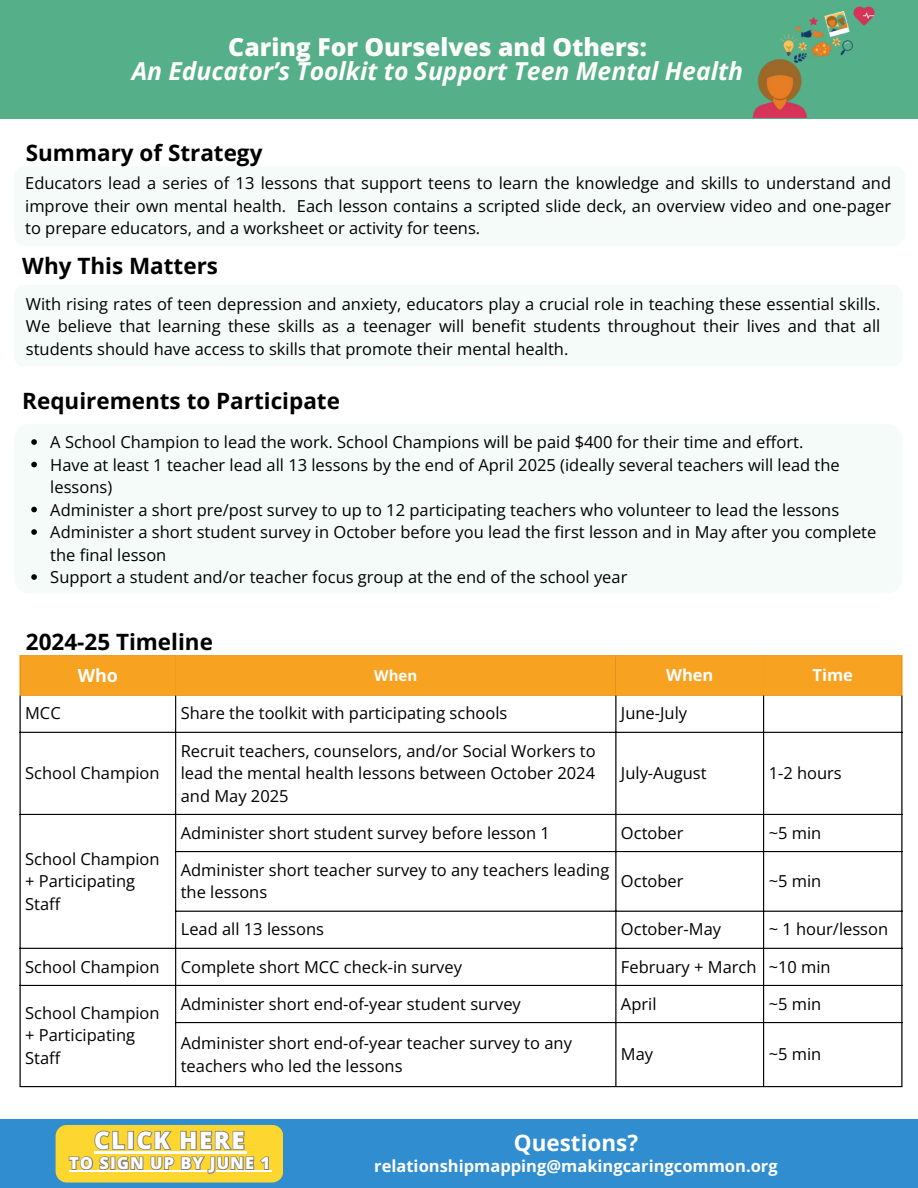
<style>
.page{position:relative;width:918px;height:1188px;background:#fff}
.page>*{position:absolute;margin:0;border:0;box-sizing:border-box;transform-origin:0 0}
.t1{font:italic 700 24.75px/24.8px "Open Sans";color:#fefdfd;text-align:center}
.t2{font:800 24px "Open Sans";letter-spacing:.065em;color:#fff}
.t3{font:700 22.5px "Open Sans";color:#000}
.t4{font:700 22.5px "Open Sans";color:#fff}
.t5{font:700 18px "Open Sans";color:#fff}
.t6{font:16.5px/22.5px "Open Sans";color:#000}
.t7{font:700 16.5px "Open Sans";color:#fff}
.t8{font:800 16.5px "Open Sans";letter-spacing:.065em;color:#fff}
.t9{font:700 15px "Open Sans";color:#fff}
.s1{font-weight:800;font-style:normal}
</style>
<div class="page">
<div style="left:0;top:0;width:918px;height:118px;background:#55af89"></div>
<div style="left:14px;top:285px;width:888px;height:82px;background:#f5fbf9;border-radius:10px"></div>
<div style="left:14px;top:424px;width:888px;height:169px;background:#f5fbf9;border-radius:16px"></div>
<div style="left:21px;top:656px;width:880px;height:39px;background:#f8a222"></div>
<hr style="left:20px;top:656px;width:1px;height:39px;background:#f8a222">
<hr style="left:175px;top:656px;width:1px;height:39px;background:#f8a222">
<hr style="left:615px;top:656px;width:1px;height:39px;background:#f8a222">
<hr style="left:763px;top:656px;width:1px;height:39px;background:#f8a222">
<hr style="left:901px;top:656px;width:1px;height:39px;background:#f8a222">
<hr style="left:20px;top:655px;width:882px;height:1px;background:#f8a222">
<hr style="left:20px;top:695px;width:882px;height:1px;background:#f8a222">
<hr style="left:20px;top:696px;width:1px;height:390px;background:#000">
<hr style="left:175px;top:696px;width:1px;height:390px;background:#000">
<hr style="left:615px;top:696px;width:1px;height:390px;background:#000">
<hr style="left:763px;top:696px;width:1px;height:390px;background:#000">
<hr style="left:901px;top:696px;width:1px;height:390px;background:#000">
<hr style="left:20px;top:732px;width:882px;height:1px;background:#000">
<hr style="left:20px;top:814px;width:882px;height:1px;background:#000">
<hr style="left:175px;top:851px;width:727px;height:1px;background:#000">
<hr style="left:175px;top:911px;width:727px;height:1px;background:#000">
<hr style="left:20px;top:948px;width:882px;height:1px;background:#000">
<hr style="left:20px;top:985px;width:882px;height:1px;background:#000">
<hr style="left:175px;top:1022px;width:727px;height:1px;background:#000">
<hr style="left:20px;top:1086px;width:882px;height:1px;background:#000">
<div style="left:14px;top:166px;width:891px;height:80px;background:#f5fbf9;border-radius:11px"></div>
<img style="left:752px;top:6px;width:123px;height:112px">
<svg style="left:31px;top:439px;width:6px;height:6px"></svg>
<svg style="left:31px;top:462px;width:6px;height:5px"></svg>
<svg style="left:31px;top:507px;width:6px;height:5px"></svg>
<svg style="left:31px;top:529px;width:6px;height:6px"></svg>
<svg style="left:31px;top:574px;width:6px;height:6px"></svg>
<div style="left:0;top:1120px;width:918px;height:68px;background:#308dcf"></div>
<svg style="left:56px;top:1125px;width:227px;height:58px;background:#e0c448"></svg>
<hr style="left:94px;top:1151px;width:152px;height:2px;background:#fff">
<hr style="left:69px;top:1170px;width:202px;height:1px;background:#fff">
<h2 class="t1" style="left:132px;top:34px;width:613px"><span class="s1">Caring For Ourselves and Others:<br></span>An Educator’s Toolkit to Support Teen Mental Health</h2>
<p class="t3" style="left:26px;top:137px;width:238px">Summary of Strategy</p>
<p class="t6" style="left:25px;top:171px;width:867px">Educators lead a series of 13 lessons that support teens to learn the knowledge and skills to understand and improve their own mental health. Each lesson contains a scripted slide deck, an overview video and one-pager</p>
<p class="t6" style="left:25px;top:216px;width:457px">to prepare educators, and a worksheet or activity for teens.</p>
<p class="t3" style="left:22px;top:250px;width:197px">Why This Matters</p>
<p class="t6" style="left:26px;top:292px;width:856px;text-align:justify">With rising rates of teen depression and anxiety, educators play a crucial role in teaching these essential skills.<br>We believe that learning these skills as a teenager will benefit students throughout their lives and that all students should have access to skills that promote their mental health.</p>
<p class="t3" style="left:22px;top:385px;width:319px">Requirements to Participate</p>
<p class="t6" style="left:50px;top:431px;width:755px">A School Champion to lead the work. School Champions will be paid $400 for their time and effort.</p>
<p class="t6" style="left:50px;top:453px;width:791px">Have at least 1 teacher lead all 13 lessons by the end of April 2025 (ideally several teachers will lead the lessons)</p>
<p class="t6" style="left:50px;top:498px;width:790px">Administer a short pre/post survey to up to 12 participating teachers who volunteer to lead the lessons</p>
<p class="t6" style="left:50px;top:521px;width:828px">Administer a short student survey in October before you lead the first lesson and in May after you complete the final lesson</p>
<p class="t6" style="left:50px;top:566px;width:579px">Support a student and/or teacher focus group at the end of the school year</p>
<p class="t3" style="left:26px;top:626px;width:189px">2024-25 Timeline</p>
<p class="t5" style="left:78px;top:663px;width:42px">Who</p>
<h1 class="t9" style="left:374px;top:665px;width:45px">When</h1>
<h1 class="t7" style="left:666px;top:664px;width:49px">When</h1>
<p class="t7" style="left:812px;top:664px;width:42px">Time</p>
<h1 class="t6" style="left:25px;top:702px;width:37px">MCC</h1>
<p class="t6" style="left:181px;top:702px;width:328px">Share the toolkit with participating schools</p>
<h1 class="t6" style="left:621px;top:702px;width:68px">June-July</h1>
<p class="t6" style="left:25px;top:761px;width:136px">School Champion</p>
<p class="t6" style="left:25px;top:847px;width:136px">School Champion + Participating<br>Staff</p>
<p class="t6" style="left:181px;top:739px;width:417px;text-align:justify">Recruit teachers, counselors, and/or Social Workers to lead the mental health lessons between October 2024 and May 2025</p>
<p class="t6" style="left:621px;top:761px;width:87px">July-August</p>
<p class="t6" style="left:769px;top:761px;width:75px">1-2 hours</p>
<h1 class="t6" style="left:181px;top:821px;width:371px">Administer short student survey before lesson 1</h1>
<p class="t6" style="left:621px;top:821px;width:64px">October</p>
<p class="t6" style="left:769px;top:821px;width:54px">~5 min</p>
<p class="t6" style="left:181px;top:858px;width:430px">Administer short teacher survey to any teachers leading the lessons</p>
<p class="t6" style="left:621px;top:869px;width:64px">October</p>
<p class="t6" style="left:769px;top:869px;width:54px">~5 min</p>
<p class="t6" style="left:181px;top:918px;width:145px">Lead all 13 lessons</p>
<p class="t6" style="left:621px;top:918px;width:102px">October-May</p>
<p class="t6" style="left:769px;top:918px;width:121px">~ 1 hour/lesson</p>
<p class="t6" style="left:25px;top:955px;width:136px">School Champion</p>
<p class="t6" style="left:181px;top:955px;width:283px">Complete short MCC check-in survey</p>
<p class="t6" style="left:621px;top:955px;width:137px">February + March</p>
<p class="t6" style="left:769px;top:955px;width:64px">~10 min</p>
<p class="t6" style="left:25px;top:1001px;width:136px">School Champion + Participating<br>Staff</p>
<p class="t6" style="left:181px;top:992px;width:342px">Administer short end-of-year student survey</p>
<p class="t6" style="left:621px;top:992px;width:37px">April</p>
<p class="t6" style="left:769px;top:992px;width:54px">~5 min</p>
<p class="t6" style="left:181px;top:1031px;width:393px">Administer short end-of-year teacher survey to any teachers who led the lessons</p>
<p class="t6" style="left:621px;top:1043px;width:34px">May</p>
<p class="t6" style="left:769px;top:1043px;width:54px">~5 min</p>
<h1 class="t2" style="left:94px;top:1123px;width:152px">CLICK HERE</h1>
<h3 class="t8" style="left:69px;top:1152px;width:202px">TO SIGN UP BY JUNE 1</h3>
<h3 class="t4" style="left:514px;top:1127px;width:126px">Questions?</h3>
<p class="t7" style="left:374px;top:1155px;width:405px">relationshipmapping@makingcaringcommon.org</p>
</div>
